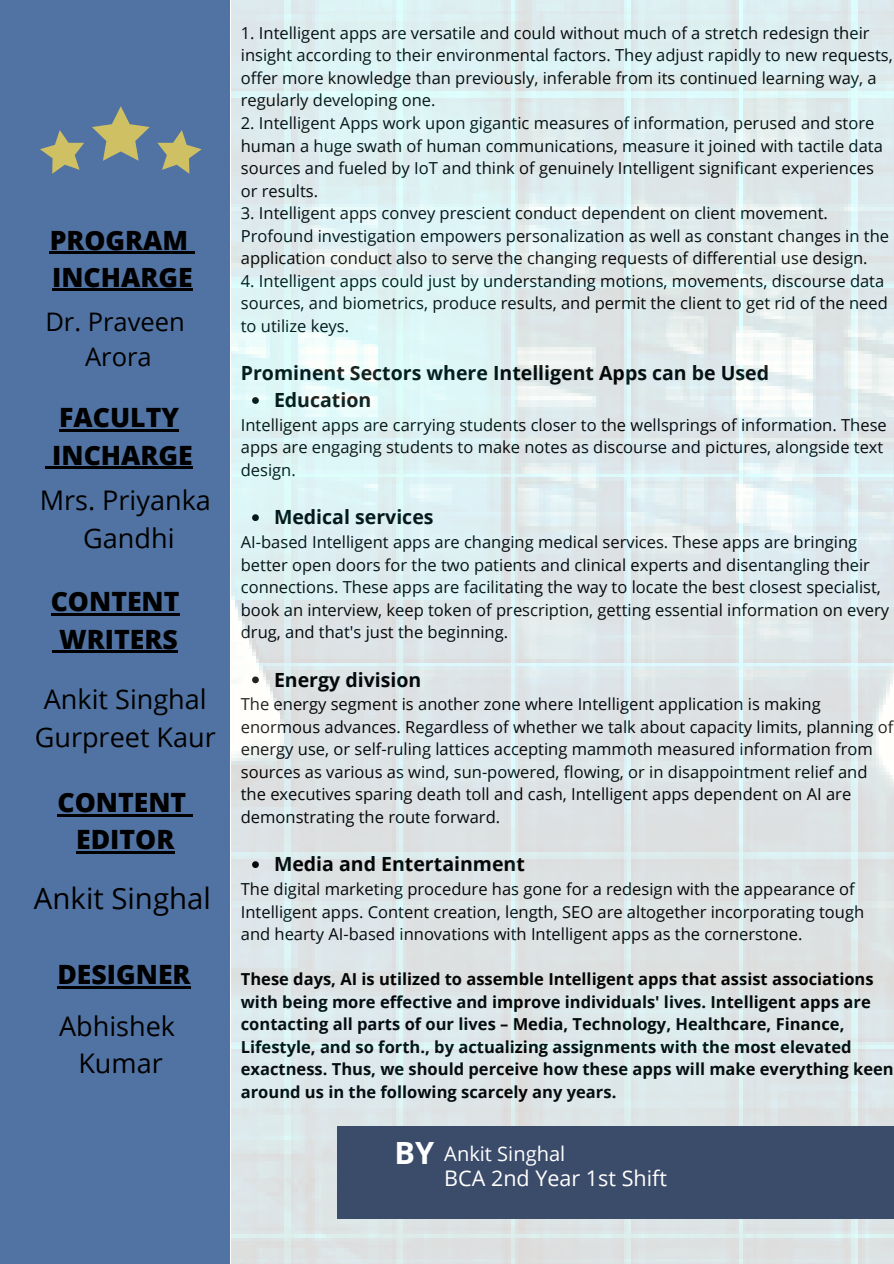
<style>
.page{position:relative;width:894px;height:1264px;background:#fff}
.page>*{position:absolute;margin:0;border:0;box-sizing:border-box;transform-origin:0 0}
.t1{font:29.4px "Open Sans";color:#000}
.t2{font:27px/37.3px "Open Sans";color:#000;text-align:center}
.t3{font:800 26.55px/37.2px "Open Sans";color:#000}
.t4{font:25.5px/35px "Open Sans";color:#000;text-align:center}
.t5{font:21.6px "Open Sans";color:#fff}
.t6{font:20.1px "Open Sans";color:#fff}
.t7{font:700 19.5px "Open Sans";color:#000}
.t8{font:16.5px/22.5px "Open Sans";color:#000}
.t9{font:700 16.5px/22.5px "Open Sans";color:#000}
.s1{font-weight:700;font-size:30.6px}
</style>
<div class="page">
<div style="left:0;top:0;width:230px;height:1263px;background:#5173a3"></div>
<img style="left:232px;top:0;width:661px;height:1263px">
<div style="left:336px;top:1126px;width:557px;height:92px;background:#3b4b6a"></div>
<svg style="left:92px;top:106px;width:58px;height:55px"></svg>
<svg style="left:157px;top:130px;width:44px;height:44px"></svg>
<svg style="left:40px;top:130px;width:44px;height:44px"></svg>
<hr style="left:50px;top:251px;width:138px;height:3px;background:#000">
<svg style="left:188px;top:251px;width:7px;height:3px"></svg>
<hr style="left:52px;top:288px;width:140px;height:3px;background:#000">
<hr style="left:59px;top:429px;width:120px;height:3px;background:#000">
<svg style="left:45px;top:467px;width:7px;height:2px"></svg>
<hr style="left:52px;top:467px;width:141px;height:2px;background:#000">
<hr style="left:51px;top:613px;width:128px;height:3px;background:#000">
<svg style="left:52px;top:651px;width:7px;height:2px"></svg>
<hr style="left:59px;top:651px;width:119px;height:2px;background:#000">
<hr style="left:57px;top:814px;width:129px;height:2px;background:#000">
<svg style="left:186px;top:814px;width:7px;height:2px"></svg>
<hr style="left:76px;top:851px;width:98px;height:2px;background:#000">
<hr style="left:57px;top:986px;width:133px;height:2px;background:#000">
<h3 class="t3" style="left:50px;top:221px;width:144px">PROGRAM<br>INCHARGE</h3>
<h3 class="t4" style="left:45px;top:303px;width:141px">Dr. Praveen<br>Arora</h3>
<h3 class="t3" style="left:52px;top:398px;width:142px">FACULTY<br>INCHARGE</h3>
<h2 class="t2" style="left:40px;top:481px;width:173px">Mrs. Priyanka<br>Gandhi</h2>
<h3 class="t3" style="left:51px;top:582px;width:130px;text-align:center">CONTENT<br>WRITERS</h3>
<h2 class="t2" style="left:35px;top:680px;width:183px">Ankit Singhal<br>Gurpreet Kaur</h2>
<h3 class="t3" style="left:57px;top:783px;width:130px;text-align:center">CONTENT<br>EDITOR</h3>
<h1 class="t1" style="left:34px;top:877px;width:178px">Ankit Singhal</h1>
<h3 class="t3" style="left:57px;top:955px;width:135px">DESIGNER</h3>
<h2 class="t2" style="left:59px;top:1006px;width:117px">Abhishek<br>Kumar</h2>
<p class="t8" style="left:241px;top:21px;width:653px">1. Intelligent apps are versatile and could without much of a stretch redesign their insight according to their environmental factors. They adjust rapidly to new requests, offer more knowledge than previously, inferable from its continued learning way, a regularly developing one.</p>
<p class="t8" style="left:241px;top:111px;width:643px">2. Intelligent Apps work upon gigantic measures of information, perused and store human a huge swath of human communications, measure it joined with tactile data sources and fueled by IoT and think of genuinely Intelligent significant experiences or results.</p>
<p class="t8" style="left:241px;top:201px;width:649px">3. Intelligent apps convey prescient conduct dependent on client movement.<br>Profound investigation empowers personalization as well as constant changes in the application conduct also to serve the changing requests of differential use design.</p>
<p class="t8" style="left:241px;top:269px;width:648px">4. Intelligent apps could just by understanding motions, movements, discourse data sources, and biometrics, produce results, and permit the client to get rid of the need to utilize keys.</p>
<p class="t7" style="left:241px;top:359px;width:529px">Prominent Sectors where Intelligent Apps can be Used</p>
<p class="t8" style="left:241px;top:413px;width:647px">Intelligent apps are carrying students closer to the wellsprings of information. These apps are engaging students to make notes as discourse and pictures, alongside text design.</p>
<p class="t7" style="left:274px;top:386px;width:99px">Education</p>
<p class="t7" style="left:274px;top:503px;width:161px">Medical services</p>
<p class="t8" style="left:241px;top:530px;width:649px">AI-based Intelligent apps are changing medical services. These apps are bringing better open doors for the two patients and clinical experts and disentangling their connections. These apps are facilitating the way to locate the best closest specialist, book an interview, keep token of prescription, getting essential information on every drug, and that's just the beginning.</p>
<p class="t7" style="left:274px;top:665px;width:149px">Energy division</p>
<p class="t8" style="left:241px;top:692px;width:654px">The energy segment is another zone where Intelligent application is making enormous advances. Regardless of whether we talk about capacity limits, planning of energy use, or self-ruling lattices accepting mammoth measured information from sources as various as wind, sun-powered, flowing, or in disappointment relief and the executives sparing death toll and cash, Intelligent apps dependent on AI are demonstrating the route forward.</p>
<p class="t7" style="left:274px;top:850px;width:252px">Media and Entertainment</p>
<p class="t8" style="left:241px;top:877px;width:624px">The digital marketing procedure has gone for a redesign with the appearance of<br>Intelligent apps. Content creation, length, SEO are altogether incorporating tough and hearty AI-based innovations with Intelligent apps as the cornerstone.</p>
<p class="t9" style="left:241px;top:967px;width:654px">These days, AI is utilized to assemble Intelligent apps that assist associations with being more effective and improve individuals' lives. Intelligent apps are contacting all parts of our lives – Media, Technology, Healthcare, Finance, Lifestyle, and so forth., by actualizing assignments with the most elevated exactness. Thus, we should perceive how these apps will make everything keen around us in the following scarcely any years.</p>
<p class="t6" style="left:394px;top:1139px;width:172px"><span class="s1">BY</span> Ankit Singhal</p>
<h3 class="t5" style="left:444px;top:1162px;width:224px">BCA 2nd Year 1st Shift</h3>
</div>
